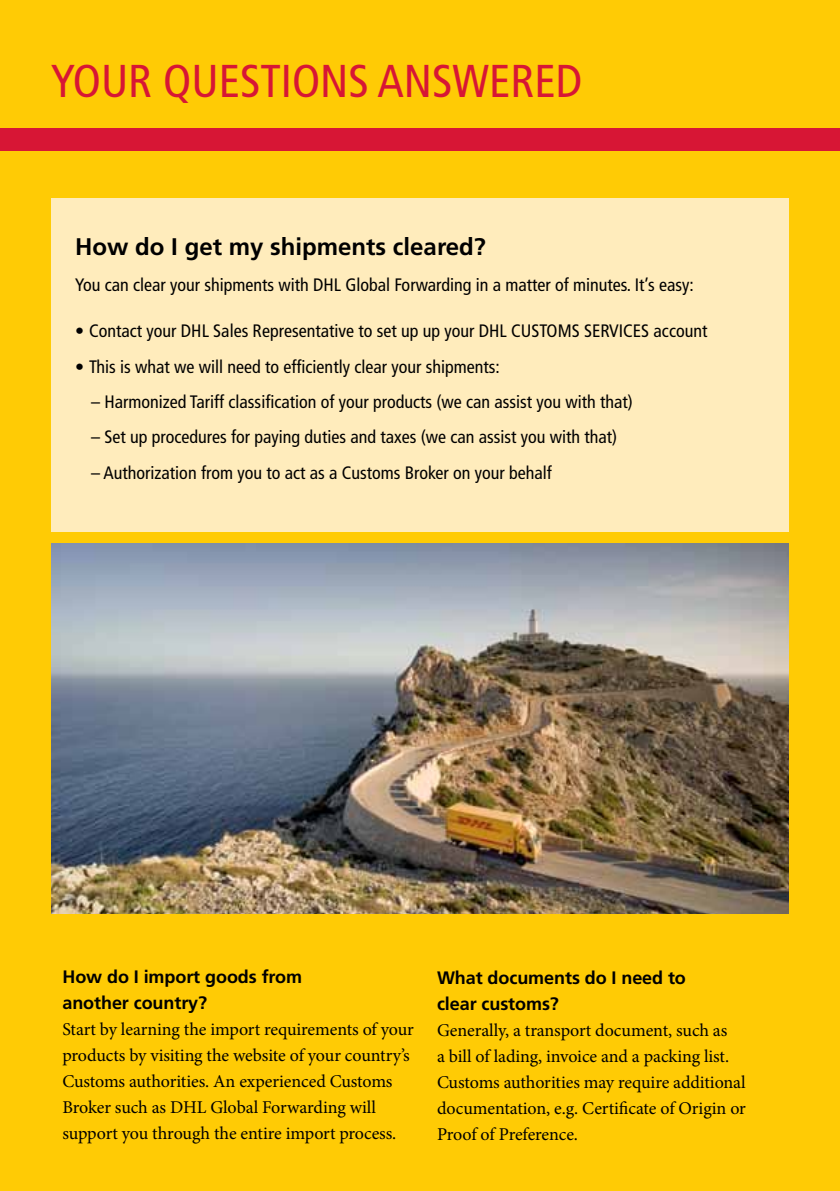
<style>
.page{position:relative;width:840px;height:1191px;background:#fff}
.page>*{position:absolute;margin:0;border:0;box-sizing:border-box;transform-origin:0 0}
.t1{font:condensed 46px "Frutiger LT Pro";color:#d71635}
.t2{font:700 24px "Frutiger LT Pro";color:#000}
.t3{font:condensed 18px "Frutiger LT Pro";color:#000}
.t4{font:18px/26px "Minion Pro";letter-spacing:-.005em;color:#000}
.t5{font:700 18px/26px "Frutiger LT Pro";letter-spacing:-.005em;color:#000}
</style>
<div class="page">
<div style="left:0;top:0;width:839px;height:1191px;background:#ffcb05"></div>
<div style="left:0;top:128px;width:839px;height:23px;background:#d71635"></div>
<div style="left:51px;top:198px;width:737px;height:334px;background:#ffecbc"></div>
<img style="left:51px;top:543px;width:737px;height:370px">
<h1 class="t1" style="left:51px;top:54px;width:532px">YOUR QUESTIONS ANSWERED</h1>
<h2 class="t2" style="left:75px;top:233px;width:412px">How do I get my shipments cleared?</h2>
<p class="t3" style="left:75px;top:274px;width:619px">You can clear your shipments with DHL Global Forwarding in a matter of minutes. It’s easy:</p>
<p class="t3" style="left:75px;top:320px;width:633px">• Contact your DHL Sales Representative to set up up your DHL CUSTOMS SERVICES account</p>
<p class="t3" style="left:75px;top:356px;width:426px">• This is what we will need to efficiently clear your shipments:</p>
<p class="t3" style="left:91px;top:391px;width:543px">– Harmonized Tariff classification of your products (we can assist you with that)</p>
<p class="t3" style="left:91px;top:427px;width:527px">– Set up procedures for paying duties and taxes (we can assist you with that)</p>
<p class="t3" style="left:91px;top:462px;width:462px">– Authorization from you to act as a Customs Broker on your behalf</p>
<p class="t5" style="left:62px;top:964px;width:241px">How do I import goods from another country?</p>
<p class="t4" style="left:62px;top:1016px;width:353px">Start by learning the import requirements of your products by visiting the website of your country’s Customs authorities. An experienced Customs Broker such as DHL Global Forwarding will support you through the entire import process.</p>
<p class="t5" style="left:437px;top:965px;width:250px">What documents do I need to clear customs?</p>
<p class="t4" style="left:437px;top:1017px;width:310px">Generally, a transport document, such as<br>a bill of lading, invoice and a packing list.<br>Customs authorities may require additional documentation, e.g. Certificate of Origin or Proof of Preference.</p>
</div>
